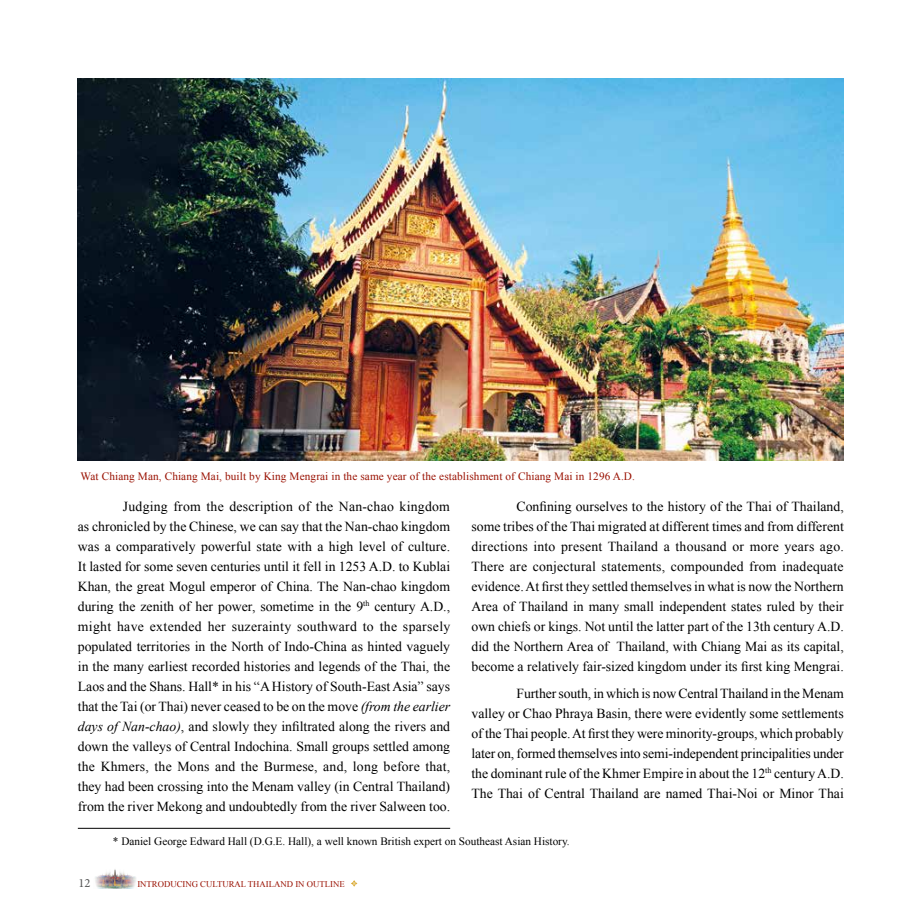
<style>
.page{position:relative;width:922px;height:922px;background:#fff}
.page>*{position:absolute;margin:0;border:0;box-sizing:border-box;transform-origin:0 0}
.t1{font:13.75px/20px "Times New Roman";color:#000;text-align:justify}
.t2{font:12.5px "Minion Pro";color:#535454}
.t3{font:11.25px "Times New Roman";letter-spacing:.01em;color:#991000}
.t4{font:11.25px "Times New Roman";color:#000}
.t5{font:8.75px "Times New Roman";color:#991000}
.s1{font-style:italic}
</style>
<div class="page">
<svg style="left:351px;top:880px;width:6px;height:6px"></svg>
<img style="left:95px;top:869px;width:41px;height:19px">
<hr style="left:78px;top:827px;width:372px;height:1px;background:#000">
<img style="left:78px;top:78px;width:765px;height:383px">
<p class="t3" style="left:81px;top:468px;width:555px">Wat Chiang Man, Chiang Mai, built by King Mengrai in the same year of the establishment of Chiang Mai in 1296 A.D.</p>
<p class="t1" style="left:78px;top:496px;width:374px;text-indent:45px">Judging from the description of the Nan-chao kingdom as chronicled by the Chinese, we can say that the Nan-chao kingdom was a comparatively powerful state with a high level of culture.<br>It lasted for some seven centuries until it fell in 1253 A.D. to Kublai Khan, the great Mogul emperor of China. The Nan-chao kingdom during the zenith of her power, sometime in the 9<sup>th</sup> century A.D., might have extended her suzerainty southward to the sparsely populated territories in the North of Indo-China as hinted vaguely in the many earliest recorded histories and legends of the Thai, the Laos and the Shans. Hall* in his “A History of South-East Asia” says that the Tai (or Thai) never ceased to be on the move <span class="s1">(from the earlier days of Nan-chao)</span>, and slowly they infiltrated along the rivers and down the valleys of Central Indochina. Small groups settled among the Khmers, the Mons and the Burmese, and, long before that, they had been crossing into the Menam valley (in Central Thailand) from the river Mekong and undoubtedly from the river Salween too.</p>
<p class="t1" style="left:471px;top:496px;width:374px;text-indent:45px">Confining ourselves to the history of the Thai of Thailand, some tribes of the Thai migrated at different times and from different directions into present Thailand a thousand or more years ago.<br>There are conjectural statements, compounded from inadequate evidence. At first they settled themselves in what is now the Northern Area of Thailand in many small independent states ruled by their own chiefs or kings. Not until the latter part of the 13th century A.D. did the Northern Area of Thailand, with Chiang Mai as its capital, become a relatively fair-sized kingdom under its first king Mengrai.</p>
<p class="t1" style="left:471px;top:683px;width:374px;text-indent:45px">Further south, in which is now Central Thailand in the Menam valley or Chao Phraya Basin, there were evidently some settlements of the Thai people. At first they were minority-groups, which probably later on, formed themselves into semi-independent principalities under the dominant rule of the Khmer Empire in about the 12<sup>th</sup> century A.D.<br>The Thai of Central Thailand are named Thai-Noi or Minor Thai</p>
<p class="t4" style="left:113px;top:833px;width:458px">* Daniel George Edward Hall (D.G.E. Hall), a well known British expert on Southeast Asian History.</p>
<p class="t2" style="left:78px;top:874px;width:13px">12</p>
<p class="t5" style="left:137px;top:877px;width:209px">INTRODUCING CULTURAL THAILAND IN OUTLINE</p>
</div>
